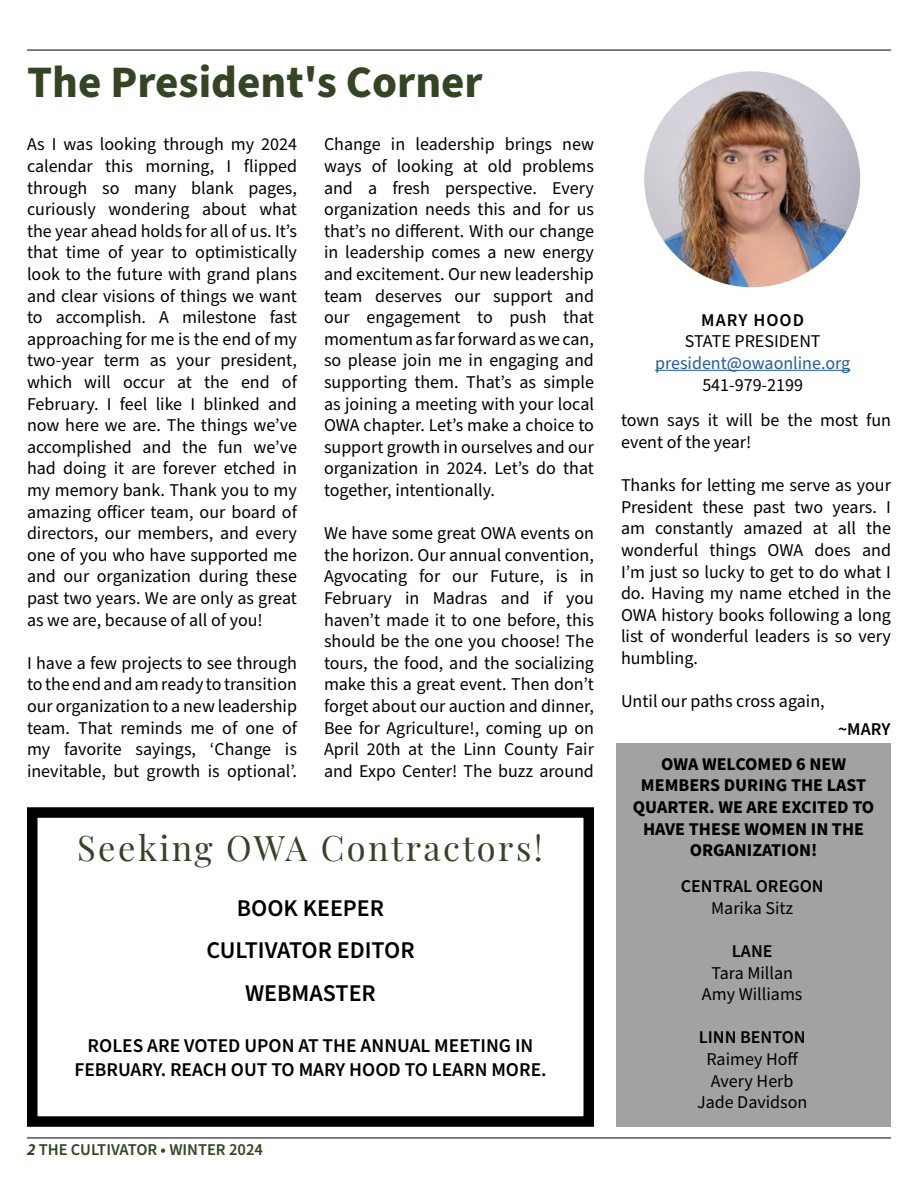
<style>
.page{position:relative;width:918px;height:1188px;background:#fff}
.page>*{position:absolute;margin:0;border:0;box-sizing:border-box;transform-origin:0 0}
.t1{font:700 45px "Source Sans Pro";color:#334525}
.t2{font:34.5px "Playfair Display";letter-spacing:.07em;color:#334525}
.t3{font:600 24px/42.9px "Source Sans Pro";color:#000;text-align:center}
.t4{font:600 19.5px/23.4px "Source Sans Pro";color:#000;text-align:center}
.t5{font:18px/21.6px "Source Sans Pro";color:#000;text-align:justify}
.t6{font:700 18px/21.6px "Source Sans Pro";color:#000;text-align:center}
.t7{font:600 18px "Source Sans Pro";color:#000}
.t8{font:18px "Source Sans Pro";color:#215e9e}
.t9{font:600 18px "Source Sans Pro";letter-spacing:.06em;color:#000}
.t10{font:600 16.5px "Source Sans Pro";color:#334525}
.s1{font-weight:700;font-style:italic}
</style>
<div class="page">
<hr style="left:27px;top:1138px;width:864px;height:1px;background:#000">
<hr style="left:27px;top:50px;width:864px;height:1px;background:#000">
<hr style="left:655px;top:370px;width:195px;height:1px;background:#215e9e">
<div style="left:616px;top:744px;width:275px;height:383px;background:#a2a2a2"></div>
<img style="left:644px;top:71px;width:216px;height:216px;border-radius:108px">
<div style="left:27px;top:807px;width:567px;height:320px;border:10px solid #000"></div>
<h1 class="t1" style="left:27px;top:51px;width:457px">The President's Corner</h1>
<p class="t5" style="left:27px;top:134px;width:272px">As I was looking through my 2024 calendar this morning, I flipped through so many blank pages, curiously wondering about what the year ahead holds for all of us. It’s that time of year to optimistically look to the future with grand plans and clear visions of things we want to accomplish. A milestone fast approaching for me is the end of my two-year term as your president, which will occur at the end of February. I feel like I blinked and now here we are. The things we’ve accomplished and the fun we’ve had doing it are forever etched in my memory bank. Thank you to my amazing officer team, our board of directors, our members, and every one of you who have supported me and our organization during these past two years. We are only as great as we are, because of all of you!</p>
<p class="t5" style="left:27px;top:653px;width:272px">I have a few projects to see through to the end and am ready to transition our organization to a new leadership team. That reminds me of one of my favorite sayings, ‘Change is inevitable, but growth is optional’.</p>
<p class="t5" style="left:324px;top:134px;width:272px">Change in leadership brings new ways of looking at old problems and a fresh perspective. Every organization needs this and for us that’s no different. With our change in leadership comes a new energy and excitement. Our new leadership team deserves our support and our engagement to push that momentum as far forward as we can, so please join me in engaging and supporting them. That’s as simple as joining a meeting with your local OWA chapter. Let’s make a choice to support growth in ourselves and our organization in 2024. Let’s do that together, intentionally.</p>
<p class="t5" style="left:324px;top:523px;width:272px">We have some great OWA events on the horizon. Our annual convention, Agvocating for our Future, is in February in Madras and if you haven’t made it to one before, this should be the one you choose! The tours, the food, and the socializing make this a great event. Then don’t forget about our auction and dinner, Bee for Agriculture!, coming up on April 20th at the Linn County Fair and Expo Center! The buzz around</p>
<p class="t9" style="left:701px;top:308px;width:104px">MARY HOOD</p>
<p class="t5" style="left:685px;top:331px;width:137px">STATE PRESIDENT</p>
<p class="t8" style="left:655px;top:351px;width:197px">president@owaonline.org</p>
<p class="t5" style="left:702px;top:374px;width:102px">541-979-2199</p>
<p class="t5" style="left:621px;top:410px;width:271px">town says it will be the most fun event of the year!</p>
<p class="t5" style="left:621px;top:475px;width:272px">Thanks for letting me serve as your President these past two years. I am constantly amazed at all the wonderful things OWA does and I’m just so lucky to get to do what I do. Having my name etched in the OWA history books following a long list of wonderful leaders is so very humbling.</p>
<p class="t5" style="left:621px;top:691px;width:205px">Until our paths cross again,</p>
<p class="t7" style="left:838px;top:717px;width:54px">~MARY</p>
<p class="t6" style="left:633px;top:754px;width:243px">OWA WELCOMED 6 NEW<br>MEMBERS DURING THE LAST<br>QUARTER. WE ARE EXCITED TO<br>HAVE THESE WOMEN IN THE</p>
<h2 class="t2" style="left:77px;top:821px;width:467px">Seeking OWA Contractors!</h2>
<p class="t6" style="left:690px;top:840px;width:129px">ORGANIZATION!</p>
<h3 class="t3" style="left:237px;top:887px;width:149px">BOOK KEEPER</h3>
<h3 class="t3" style="left:206px;top:930px;width:210px">CULTIVATOR EDITOR<br>WEBMASTER</h3>
<p class="t4" style="left:74px;top:1035px;width:474px">ROLES ARE VOTED UPON AT THE ANNUAL MEETING IN<br>FEBRUARY. REACH OUT TO MARY HOOD TO LEARN MORE.</p>
<p class="t10" style="left:27px;top:1139px;width:237px"><span class="s1">2</span> THE CULTIVATOR • WINTER 2024</p>
<p class="t7" style="left:681px;top:874px;width:144px">CENTRAL OREGON</p>
<p class="t5" style="left:711px;top:898px;width:84px">Marika Sitz</p>
<p class="t7" style="left:732px;top:939px;width:42px">LANE</p>
<p class="t5" style="left:702px;top:962px;width:102px;text-align:center">Tara Millan<br>Amy Williams</p>
<p class="t7" style="left:699px;top:1025px;width:108px">LINN BENTON</p>
<p class="t5" style="left:697px;top:1049px;width:112px;text-align:center">Raimey Hoff<br>Avery Herb<br>Jade Davidson</p>
</div>
